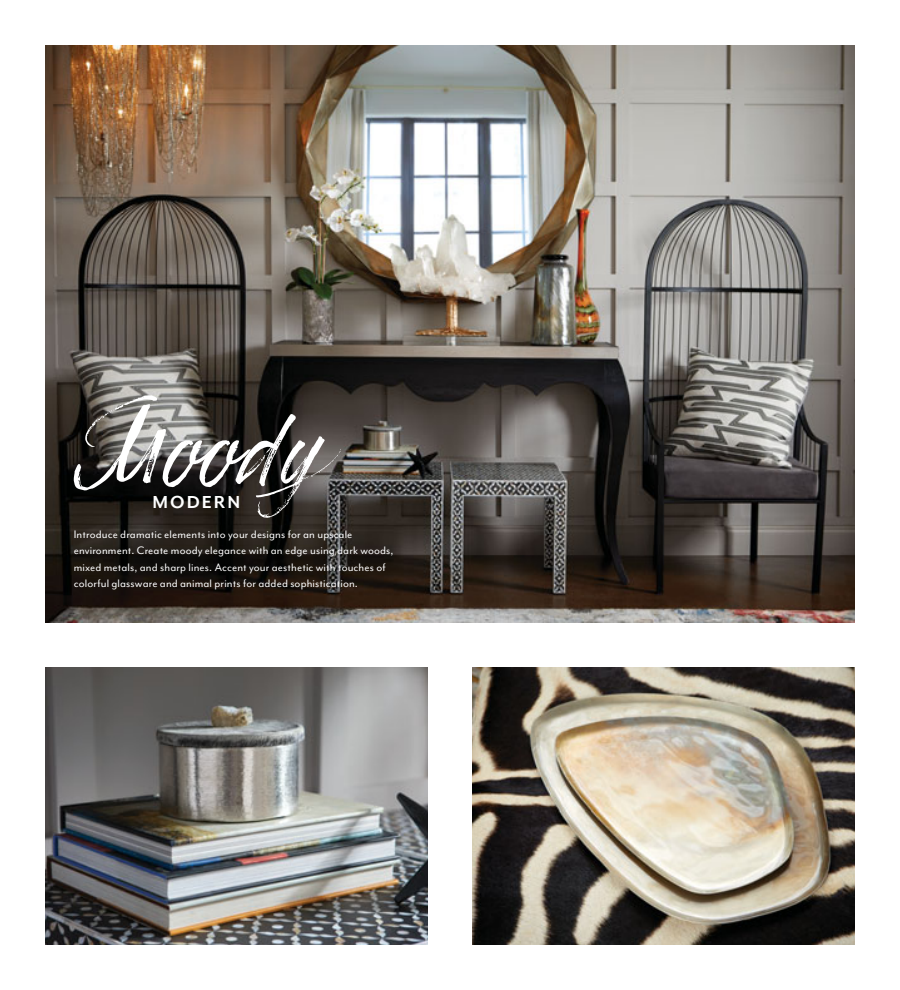
<style>
.page{position:relative;width:900px;height:990px;background:#fff}
.page>*{position:absolute;margin:0;border:0;box-sizing:border-box;transform-origin:0 0}
.t1{font:90px "Timberline";color:#fff}
.t2{font:700 20px "Mr Eaves Mod OT";letter-spacing:.1em;color:#fff}
.t3{font:12.5px/16.2px "Mr Eaves Mod OT";letter-spacing:.01em;color:#fff}
</style>
<div class="page">
<img style="left:472px;top:668px;width:383px;height:277px">
<img style="left:45px;top:668px;width:383px;height:277px">
<img style="left:45px;top:45px;width:810px;height:578px">
<h1 class="t1" style="left:74px;top:400px;width:249px">Moody</h1>
<h2 class="t2" style="left:153px;top:495px;width:89px">MODERN</h2>
<p class="t3" style="left:74px;top:527px;width:321px">Introduce dramatic elements into your designs for an upscale environment. Create moody elegance with an edge using dark woods, mixed metals, and sharp lines. Accent your aesthetic with touches of colorful glassware and animal prints for added sophistication.</p>
</div>
